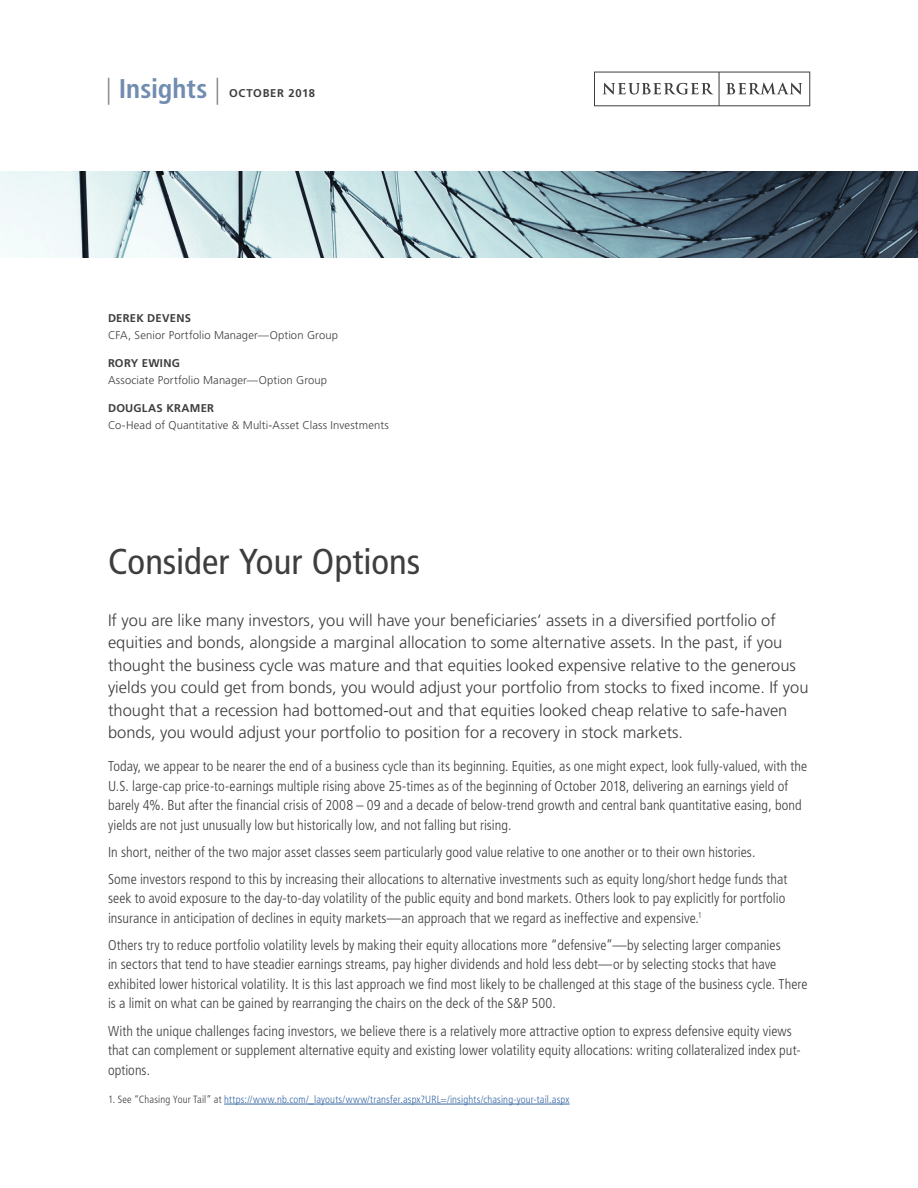
<style>
.page{position:relative;width:918px;height:1188px;background:#fff}
.page>*{position:absolute;margin:0;border:0;box-sizing:border-box;transform-origin:0 0}
.t1{font:condensed 36px "Frutiger LT Std";color:#3e3e3f}
.t2{font:700 condensed 27px "Frutiger LT Std";color:#708cb0}
.t3{font:300 16.5px/22.5px "Frutiger LT Std";color:#3e3e3f}
.t4{font:300 condensed 14.25px/19.5px "Frutiger LT Std";letter-spacing:.005em;color:#3e3e3f}
.t5{font:300 11.25px "Frutiger LT Std";letter-spacing:.01em;color:#3e3e3f}
.t6{font:700 11.25px "Frutiger LT Std";letter-spacing:.025em;color:#3e3e3f}
.t7{font:700 11.25px "Frutiger LT Std";letter-spacing:.06em;color:#3e3e3f}
.t8{font:300 condensed 10.5px "Frutiger LT Std";letter-spacing:.015em;color:#3667a4}
.s1{font-weight:300;color:#808285}
.s2{color:#3e3e3f}
</style>
<div class="page">
<svg style="left:594px;top:72px;width:216px;height:34px"></svg>
<img style="left:0;top:171px;width:918px;height:86px">
<hr style="left:224px;top:1104px;width:346px;height:1px;background:#3667a4">
<h2 class="t2" style="left:106px;top:72px;width:116px"><span class="s1">|</span> Insights <span class="s1">|</span></h2>
<p class="t7" style="left:229px;top:87px;width:87px">OCTOBER 2018</p>
<p class="t6" style="left:108px;top:311px;width:85px">DEREK DEVENS</p>
<p class="t5" style="left:108px;top:329px;width:232px">CFA, Senior Portfolio Manager—Option Group</p>
<p class="t6" style="left:108px;top:356px;width:73px">RORY EWING</p>
<p class="t5" style="left:108px;top:374px;width:221px">Associate Portfolio Manager—Option Group</p>
<p class="t6" style="left:108px;top:401px;width:108px">DOUGLAS KRAMER</p>
<p class="t5" style="left:108px;top:419px;width:282px">Co-Head of Quantitative &amp; Multi-Asset Class Investments</p>
<h1 class="t1" style="left:108px;top:540px;width:314px">Consider Your Options</h1>
<p class="t3" style="left:108px;top:609px;width:702px">If you are like many investors, you will have your beneficiaries’ assets in a diversified portfolio of equities and bonds, alongside a marginal allocation to some alternative assets. In the past, if you thought the business cycle was mature and that equities looked expensive relative to the generous yields you could get from bonds, you would adjust your portfolio from stocks to fixed income. If you thought that a recession had bottomed-out and that equities looked cheap relative to safe-haven bonds, you would adjust your portfolio to position for a recovery in stock markets.</p>
<p class="t4" style="left:108px;top:757px;width:701px">Today, we appear to be nearer the end of a business cycle than its beginning. Equities, as one might expect, look fully-valued, with the U.S. large-cap price-to-earnings multiple rising above 25-times as of the beginning of October 2018, delivering an earnings yield of barely 4%. But after the financial crisis of 2008 – 09 and a decade of below-trend growth and central bank quantitative easing, bond yields are not just unusually low but historically low, and not falling but rising.</p>
<p class="t4" style="left:108px;top:839px;width:681px;line-height:27px">In short, neither of the two major asset classes seem particularly good value relative to one another or to their own histories.<br>Some investors respond to this by increasing their allocations to alternative investments such as equity long/short hedge funds that</p>
<p class="t4" style="left:108px;top:889px;width:679px">seek to avoid exposure to the day-to-day volatility of the public equity and bond markets. Others look to pay explicitly for portfolio insurance in anticipation of declines in equity markets—an approach that we regard as ineffective and expensive.<sup>1</sup></p>
<p class="t4" style="left:108px;top:936px;width:701px">Others try to reduce portfolio volatility levels by making their equity allocations more “defensive”—by selecting larger companies<br>in sectors that tend to have steadier earnings streams, pay higher dividends and hold less debt—or by selecting stocks that have exhibited lower historical volatility. It is this last approach we find most likely to be challenged at this stage of the business cycle. There is a limit on what can be gained by rearranging the chairs on the deck of the S&amp;P 500.</p>
<p class="t4" style="left:108px;top:1021px;width:694px">With the unique challenges facing investors, we believe there is a relatively more attractive option to express defensive equity views that can complement or supplement alternative equity and existing lower volatility equity allocations: writing collateralized index put&shy;options.</p>
<p class="t8" style="left:108px;top:1093px;width:463px"><span class="s2">1. See “Chasing Your Tail” at</span> https://www.nb.com/_layouts/www/transfer.aspx?URL=/insights/chasing-your-tail.aspx</p>
</div>
